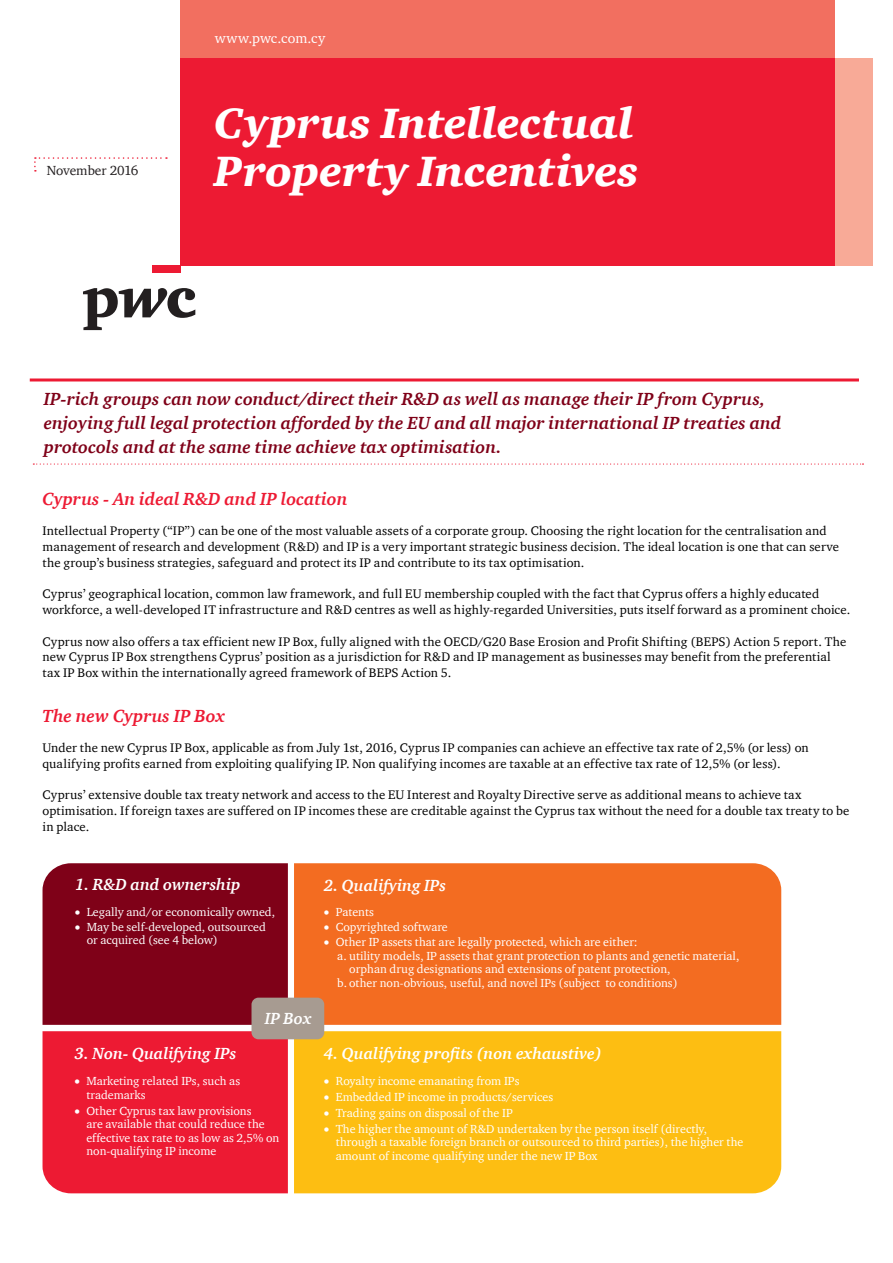
<style>
.page{position:relative;width:893px;height:1263px;background:#fff}
.page>*{position:absolute;margin:0;border:0;box-sizing:border-box;transform-origin:0 0}
.Section_opener_-_36p{font:italic 900 43.5px "ITC Charter Com";color:#fff}
.Text_-_subhead{font:italic 700 18px/24px "ITC Charter Com";letter-spacing:.005em;color:#7f0118}
.Text_-_subhead-2{font:italic 700 18px "ITC Charter Com";color:#ed1a33}
.t1{font:italic 700 16.5px "ITC Charter Com";color:#fff}
.t2{font:14.25px "ITC Charter Com";letter-spacing:.005em;color:#fff}
.t3{font:13.5px "ITC Charter Com";letter-spacing:-.005em;color:#231f20}
.Text_-_subhead-3{font:12.75px/15.8px "ITC Charter Com";letter-spacing:.015em;color:#000}
.t4{font:12px/13.5px "ITC Charter Com";color:#fff}
</style>
<div class="page">
<div style="left:153px;top:266px;width:28px;height:7px;background:#ed1a33"></div>
<svg style="left:83px;top:288px;width:112px;height:42px"></svg>
<div style="left:181px;top:59px;width:692px;height:207px;background:#f8aa97"></div>
<div style="left:181px;top:0;width:654px;height:266px;background:#f26f60"></div>
<div style="left:181px;top:59px;width:654px;height:207px;background:#ed1a33"></div>
<svg style="left:34px;top:157px;width:133px;height:15px"></svg>
<hr style="left:30px;top:378px;width:829px;height:3px;background:#ed1a33">
<svg style="left:33px;top:463px;width:830px;height:2px"></svg>
<div style="left:43px;top:863px;width:245px;height:162px;background:#7f0118"></div>
<div style="left:43px;top:1031px;width:245px;height:162px;background:#ed1a33"></div>
<div style="left:294px;top:863px;width:487px;height:162px;background:#f36c21"></div>
<div style="left:294px;top:1031px;width:487px;height:162px;background:#fdbe12"></div>
<div style="left:251px;top:998px;width:73px;height:41px;background:#a79b91;border-radius:7px"></div>
<p class="t3" style="left:47px;top:162px;width:93px">November 2016</p>
<p class="t2" style="left:215px;top:29px;width:112px">www.pwc.com.cy</p>
<p class="Section_opener_-_36p" style="left:214px;top:96px;width:421px">Cyprus Intellectual</p>
<p class="Section_opener_-_36p" style="left:214px;top:144px;width:426px">Property Incentives</p>
<p class="Text_-_subhead" style="left:44px;top:386px;width:739px">IP-rich groups can now conduct/direct their R&amp;D as well as manage their IP from Cyprus, enjoying full legal protection afforded by the EU and all major international IP treaties and protocols and at the same time achieve tax optimisation.</p>
<p class="Text_-_subhead-2" style="left:43px;top:488px;width:306px">Cyprus - An ideal R&amp;D and IP location</p>
<p class="Text_-_subhead-3" style="left:43px;top:523px;width:798px">Intellectual Property (“IP”) can be one of the most valuable assets of a corporate group. Choosing the right location for the centralisation and management of research and development (R&amp;D) and IP is a very important strategic business decision. The ideal location is one that can serve the group’s business strategies, safeguard and protect its IP and contribute to its tax optimisation.</p>
<p class="Text_-_subhead-3" style="left:43px;top:586px;width:809px">Cyprus’ geographical location, common law framework, and full EU membership coupled with the fact that Cyprus offers a highly educated workforce, a well-developed IT infrastructure and R&amp;D centres as well as highly-regarded Universities, puts itself forward as a prominent choice.</p>
<p class="Text_-_subhead-3" style="left:43px;top:633px;width:805px">Cyprus now also offers a tax efficient new IP Box, fully aligned with the OECD/G20 Base Erosion and Profit Shifting (BEPS) Action 5 report. The new Cyprus IP Box strengthens Cyprus’ position as a jurisdiction for R&amp;D and IP management as businesses may benefit from the preferential tax IP Box within the internationally agreed framework of BEPS Action 5.</p>
<p class="Text_-_subhead-2" style="left:43px;top:705px;width:184px">The new Cyprus IP Box</p>
<p class="Text_-_subhead-3" style="left:43px;top:740px;width:768px">Under the new Cyprus IP Box, applicable as from July 1st, 2016, Cyprus IP companies can achieve an effective tax rate of 2,5% (or less) on qualifying profits earned from exploiting qualifying IP. Non qualifying incomes are taxable at an effective tax rate of 12,5% (or less).</p>
<p class="Text_-_subhead-3" style="left:43px;top:787px;width:760px">Cyprus’ extensive double tax treaty network and access to the EU Interest and Royalty Directive serve as additional means to achieve tax</p>
<p class="Text_-_subhead-3" style="left:43px;top:803px;width:808px">optimisation. If foreign taxes are suffered on IP incomes these are creditable against the Cyprus tax without the need for a double tax treaty to be in place.</p>
<p class="t1" style="left:75px;top:875px;width:167px">1. R&amp;D and ownership</p>
<p class="t4" style="left:75px;top:905px;width:202px">• Legally and/or economically owned,</p>
<p class="t4" style="left:87px;top:920px;width:181px;text-indent:-12px">• May be self-developed, outsourced or acquired (see 4 below)</p>
<p class="t1" style="left:265px;top:1008px;width:48px">IP Box</p>
<p class="t1" style="left:74px;top:1043px;width:163px">3. Non- Qualifying IPs</p>
<p class="t4" style="left:86px;top:1074px;width:155px;text-indent:-12px">• Marketing related IPs, such as trademarks</p>
<p class="t4" style="left:86px;top:1103px;width:195px;text-indent:-12px">• Other Cyprus tax law provisions<br>are available that could reduce the effective tax rate to as low as 2,5% on non-qualifying IP income</p>
<p class="t1" style="left:324px;top:875px;width:124px">2. Qualifying IPs</p>
<p class="t4" style="left:324px;top:905px;width:52px">• Patents</p>
<p class="t4" style="left:324px;top:920px;width:126px">• Copyrighted software</p>
<p class="t4" style="left:324px;top:935px;width:315px">• Other IP assets that are legally protected, which are either:</p>
<p class="t4" style="left:349px;top:949px;width:391px;text-indent:-12px">a. utility models, IP assets that grant protection to plants and genetic material, orphan drug designations and extensions of patent protection,</p>
<p class="t4" style="left:337px;top:976px;width:342px">b. other non-obvious, useful, and novel IPs (subject to conditions)</p>
<p class="t1" style="left:324px;top:1043px;width:279px">4. Qualifying profits (non exhaustive)</p>
<p class="t4" style="left:324px;top:1074px;width:197px">• Royalty income emanating from IPs</p>
<p class="t4" style="left:324px;top:1090px;width:231px">• Embedded IP income in products/services</p>
<p class="t4" style="left:324px;top:1106px;width:190px">• Trading gains on disposal of the IP</p>
<p class="t4" style="left:336px;top:1121px;width:409px;text-indent:-12px">• The higher the amount of R&amp;D undertaken by the person itself (directly, through a taxable foreign branch or outsourced to third parties), the higher the amount of income qualifying under the new IP Box</p>
</div>
